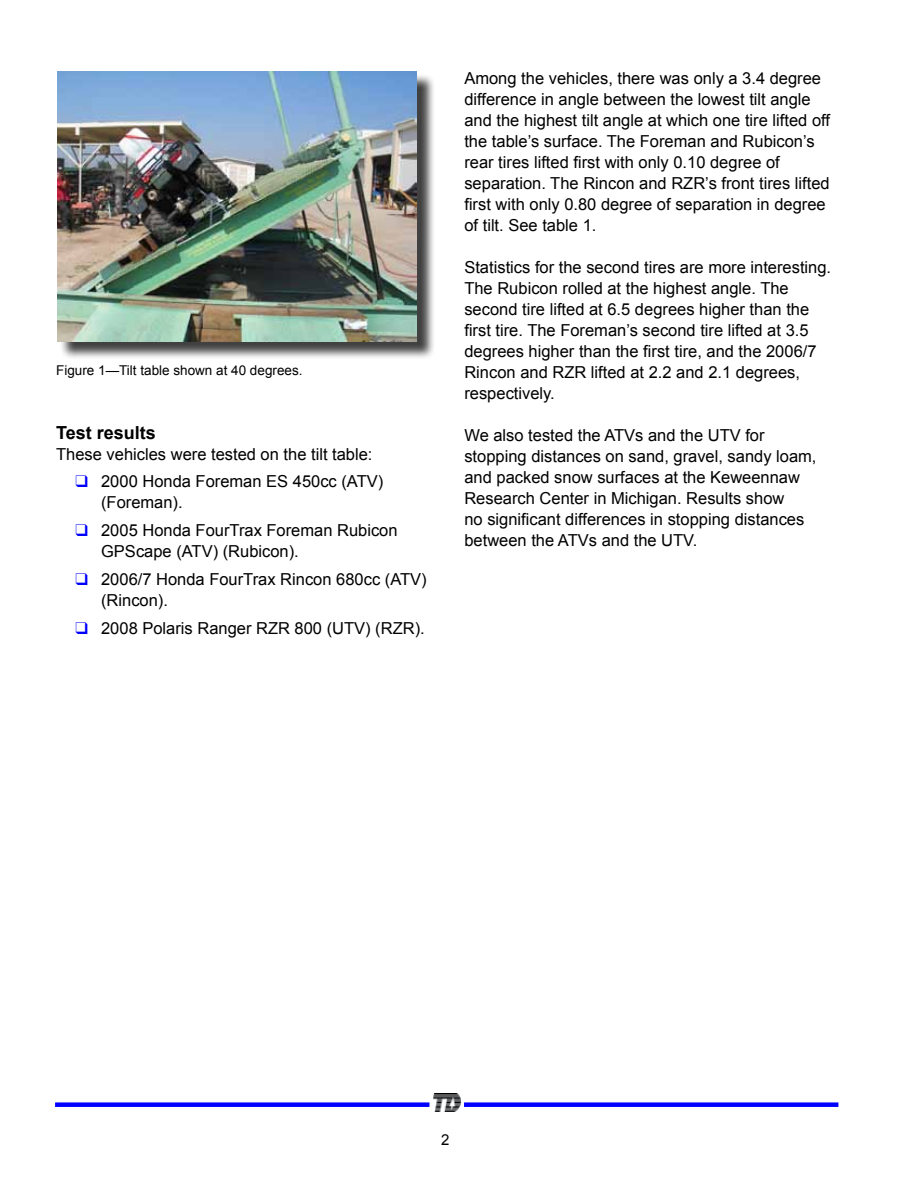
<style>
.page{position:relative;width:918px;height:1188px;background:#fff}
.page>*{position:absolute;margin:0;border:0;box-sizing:border-box;transform-origin:0 0}
.t1{font:700 18px "Arial";color:#000}
.t2{font:16.5px/21px "Arial";color:#000}
.t3{font:15px "Arial";color:#000}
.t4{font:13.5px "Arial";color:#000}
.s1{color:#00f}
</style>
<div class="page">
<div style="left:55px;top:1102px;width:374px;height:5px;background:#00f"></div>
<div style="left:464px;top:1102px;width:374px;height:5px;background:#00f"></div>
<img style="left:433px;top:1094px;width:28px;height:17px">
<div style="left:59px;top:74px;width:376px;height:286px;background:#000;opacity:.75"></div>
<img style="left:57px;top:71px;width:360px;height:270px">
<p class="t4" style="left:56px;top:362px;width:248px">Figure 1—Tilt table shown at 40 degrees.</p>
<p class="t1" style="left:56px;top:421px;width:101px">Test results</p>
<p class="t2" style="left:56px;top:444px;width:318px">These vehicles were tested on the tilt table:</p>
<p class="t2" style="left:101px;top:471px;width:284px;text-indent:-25px"><span class="s1">❑</span> 2000 Honda Foreman ES 450cc (ATV) (Foreman).</p>
<p class="t2" style="left:101px;top:520px;width:298px;text-indent:-25px"><span class="s1">❑</span> 2005 Honda FourTrax Foreman Rubicon<br>GPScape (ATV) (Rubicon).</p>
<p class="t2" style="left:101px;top:569px;width:327px;text-indent:-25px"><span class="s1">❑</span> 2006/7 Honda FourTrax Rincon 680cc (ATV) (Rincon).</p>
<p class="t2" style="left:76px;top:618px;width:351px"><span class="s1">❑</span> 2008 Polaris Ranger RZR 800 (UTV) (RZR).</p>
<p class="t2" style="left:464px;top:68px;width:367px">Among the vehicles, there was only a 3.4 degree difference in angle between the lowest tilt angle and the highest tilt angle at which one tire lifted off the table’s surface. The Foreman and Rubicon’s rear tires lifted first with only 0.10 degree of separation. The Rincon and RZR’s front tires lifted first with only 0.80 degree of separation in degree of tilt. See table 1.</p>
<p class="t2" style="left:464px;top:257px;width:368px">Statistics for the second tires are more interesting.<br>The Rubicon rolled at the highest angle. The second tire lifted at 6.5 degrees higher than the first tire. The Foreman’s second tire lifted at 3.5 degrees higher than the first tire, and the 2006/7<br>Rincon and RZR lifted at 2.2 and 2.1 degrees, respectively.</p>
<p class="t2" style="left:464px;top:425px;width:354px">We also tested the ATVs and the UTV for stopping distances on sand, gravel, sandy loam, and packed snow surfaces at the Keweennaw Research Center in Michigan. Results show<br>no significant differences in stopping distances between the ATVs and the UTV.</p>
<p class="t3" style="left:441px;top:1130px;width:10px">2</p>
</div>
